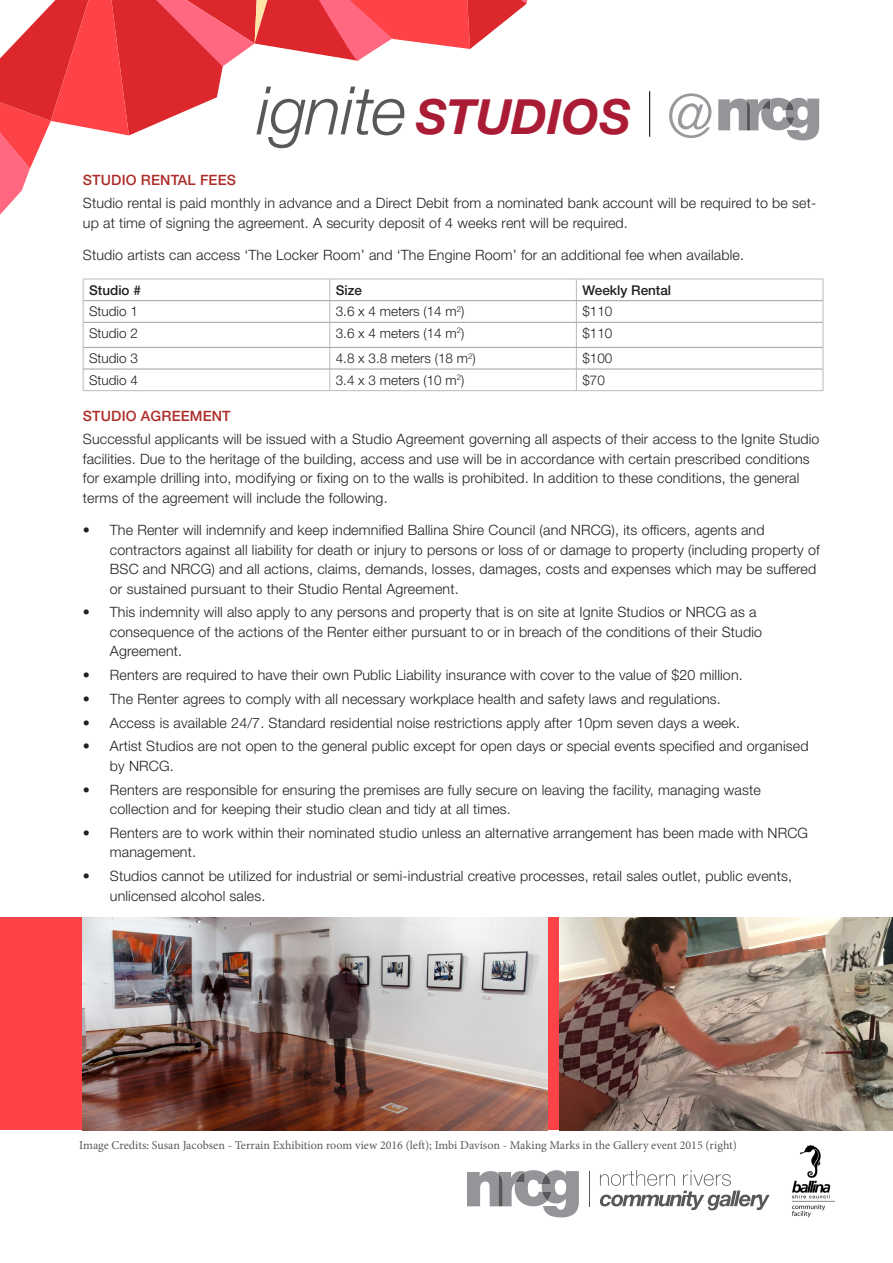
<style>
.page{position:relative;width:893px;height:1263px;background:#fff}
.page>*{position:absolute;margin:0;border:0;box-sizing:border-box;transform-origin:0 0}
.t1{font:italic 700 48.45px "Helvetica Neue LT Std";color:#aa1c36}
.body_copy_9_5pt_ligh{font:300 14.25px/19.5px "Helvetica Neue LT Std";letter-spacing:.01em;color:#231f20}
.body_copy_9_5pt_ligh-2{font:500 14.25px "Helvetica Neue LT Std";letter-spacing:.01em;color:#ae2c28}
.t2{font:300 13.5px "Helvetica Neue LT Pro";color:#231f20}
.t3{font:500 13.5px "Helvetica Neue LT Std";color:#231f20}
.t4{font:12px "Minion Pro";color:#57585a}
.s1{font-weight:300;font-size:66.9px;color:#57585a}
.s2{font-weight:300;font-style:normal;font-size:60px;color:#97999c}
</style>
<div class="page">
<svg style="left:0;top:0;width:527px;height:215px"></svg>
<svg style="left:467px;top:1170px;width:112px;height:47px"></svg>
<hr style="left:589px;top:1171px;width:1px;height:35px;background:#57585a">
<svg style="left:600px;top:1170px;width:170px;height:40px"></svg>
<img style="left:791px;top:1145px;width:44px;height:73px">
<hr style="left:649px;top:91px;width:1px;height:46px;background:#231f20">
<svg style="left:718px;top:98px;width:101px;height:42px"></svg>
<svg style="left:83px;top:280px;width:1px;height:110px"></svg>
<svg style="left:329px;top:280px;width:1px;height:110px"></svg>
<svg style="left:576px;top:280px;width:1px;height:110px"></svg>
<hr style="left:83px;top:300px;width:247px;height:1px;background:#9d9fa2">
<hr style="left:330px;top:300px;width:246px;height:1px;background:#9d9fa2">
<hr style="left:576px;top:300px;width:247px;height:1px;background:#9d9fa2">
<hr style="left:83px;top:322px;width:247px;height:1px;background:#9d9fa2">
<hr style="left:330px;top:322px;width:246px;height:1px;background:#9d9fa2">
<hr style="left:576px;top:322px;width:247px;height:1px;background:#9d9fa2">
<hr style="left:83px;top:347px;width:247px;height:1px;background:#9d9fa2">
<hr style="left:330px;top:347px;width:246px;height:1px;background:#9d9fa2">
<hr style="left:576px;top:347px;width:247px;height:1px;background:#9d9fa2">
<hr style="left:83px;top:369px;width:247px;height:1px;background:#9d9fa2">
<hr style="left:330px;top:369px;width:246px;height:1px;background:#9d9fa2">
<hr style="left:576px;top:369px;width:247px;height:1px;background:#9d9fa2">
<hr style="left:83px;top:279px;width:247px;height:1px;background:#babbbe">
<hr style="left:330px;top:279px;width:246px;height:1px;background:#babbbe">
<hr style="left:576px;top:279px;width:247px;height:1px;background:#babbbe">
<svg style="left:823px;top:279px;width:1px;height:111px"></svg>
<hr style="left:83px;top:390px;width:247px;height:1px;background:#babbbe">
<hr style="left:330px;top:390px;width:246px;height:1px;background:#babbbe">
<hr style="left:576px;top:390px;width:247px;height:1px;background:#babbbe">
<div style="left:0;top:917px;width:893px;height:213px;background:#fd4347"></div>
<img style="left:82px;top:917px;width:465px;height:213px">
<img style="left:560px;top:917px;width:333px;height:213px">
<h1 class="t1" style="left:257px;top:87px;width:459px"><span class="s1">ignite</span> STUDIOS <span class="s2">@</span></h1>
<p class="body_copy_9_5pt_ligh-2" style="left:83px;top:171px;width:155px">STUDIO RENTAL FEES</p>
<p class="body_copy_9_5pt_ligh" style="left:83px;top:193px;width:735px">Studio rental is paid monthly in advance and a Direct Debit from a nominated bank account will be required to be set&shy;up at time of signing the agreement. A security deposit of 4 weeks rent will be required.</p>
<p class="body_copy_9_5pt_ligh" style="left:83px;top:245px;width:663px">Studio artists can access ‘The Locker Room’ and ‘The Engine Room’ for an additional fee when available.</p>
<p class="t3" style="left:89px;top:282px;width:53px">Studio #</p>
<p class="t3" style="left:336px;top:282px;width:28px">Size</p>
<p class="t3" style="left:582px;top:282px;width:90px">Weekly Rental</p>
<p class="t2" style="left:89px;top:303px;width:50px">Studio 1</p>
<p class="t2" style="left:336px;top:303px;width:130px">3.6 x 4 meters (14 m<sup>2</sup>)</p>
<p class="t2" style="left:582px;top:303px;width:32px">$110</p>
<p class="t2" style="left:89px;top:325px;width:50px">Studio 2</p>
<p class="t2" style="left:336px;top:325px;width:130px">3.6 x 4 meters (14 m<sup>2</sup>)</p>
<p class="t2" style="left:582px;top:325px;width:32px">$110</p>
<p class="t2" style="left:89px;top:350px;width:50px">Studio 3</p>
<p class="t2" style="left:336px;top:350px;width:141px">4.8 x 3.8 meters (18 m<sup>2</sup>)</p>
<p class="t2" style="left:582px;top:350px;width:32px">$100</p>
<p class="t2" style="left:89px;top:372px;width:50px">Studio 4</p>
<p class="t2" style="left:336px;top:372px;width:130px">3.4 x 3 meters (10 m<sup>2</sup>)</p>
<p class="t2" style="left:582px;top:372px;width:24px">$70</p>
<p class="body_copy_9_5pt_ligh-2" style="left:83px;top:407px;width:149px">STUDIO AGREEMENT</p>
<p class="body_copy_9_5pt_ligh" style="left:83px;top:429px;width:738px">Successful applicants will be issued with a Studio Agreement governing all aspects of their access to the Ignite Studio facilities. Due to the heritage of the building, access and use will be in accordance with certain prescribed conditions for example drilling into, modifying or fixing on to the walls is prohibited. In addition to these conditions, the general terms of the agreement will include the following.</p>
<p class="body_copy_9_5pt_ligh" style="left:110px;top:520px;width:711px;text-indent:-27px">• The Renter will indemnify and keep indemnified Ballina Shire Council (and NRCG), its officers, agents and contractors against all liability for death or injury to persons or loss of or damage to property (including property of BSC and NRCG) and all actions, claims, demands, losses, damages, costs and expenses which may be suffered or sustained pursuant to their Studio Rental Agreement.</p>
<p class="body_copy_9_5pt_ligh" style="left:110px;top:602px;width:654px;text-indent:-27px">• This indemnity will also apply to any persons and property that is on site at Ignite Studios or NRCG as a consequence of the actions of the Renter either pursuant to or in breach of the conditions of their Studio<br>Agreement.</p>
<p class="body_copy_9_5pt_ligh" style="left:83px;top:665px;width:661px">• Renters are required to have their own Public Liability insurance with cover to the value of $20 million.</p>
<p class="body_copy_9_5pt_ligh" style="left:83px;top:689px;width:639px">• The Renter agrees to comply with all necessary workplace health and safety laws and regulations.</p>
<p class="body_copy_9_5pt_ligh" style="left:83px;top:712px;width:659px">• Access is available 24/7. Standard residential noise restrictions apply after 10pm seven days a week.</p>
<p class="body_copy_9_5pt_ligh" style="left:110px;top:736px;width:700px;text-indent:-27px">• Artist Studios are not open to the general public except for open days or special events specified and organised by NRCG.</p>
<p class="body_copy_9_5pt_ligh" style="left:110px;top:779px;width:652px;text-indent:-27px">• Renters are responsible for ensuring the premises are fully secure on leaving the facility, managing waste collection and for keeping their studio clean and tidy at all times.</p>
<p class="body_copy_9_5pt_ligh" style="left:110px;top:823px;width:700px;text-indent:-27px">• Renters are to work within their nominated studio unless an alternative arrangement has been made with NRCG management.</p>
<p class="body_copy_9_5pt_ligh" style="left:110px;top:866px;width:684px;text-indent:-27px">• Studios cannot be utilized for industrial or semi-industrial creative processes, retail sales outlet, public events, unlicensed alcohol sales.</p>
<p class="t4" style="left:79px;top:1137px;width:659px">Image Credits: Susan Jacobsen - Terrain Exhibition room view 2016 (left); Imbi Davison - Making Marks in the Gallery event 2015 (right)</p>
</div>
